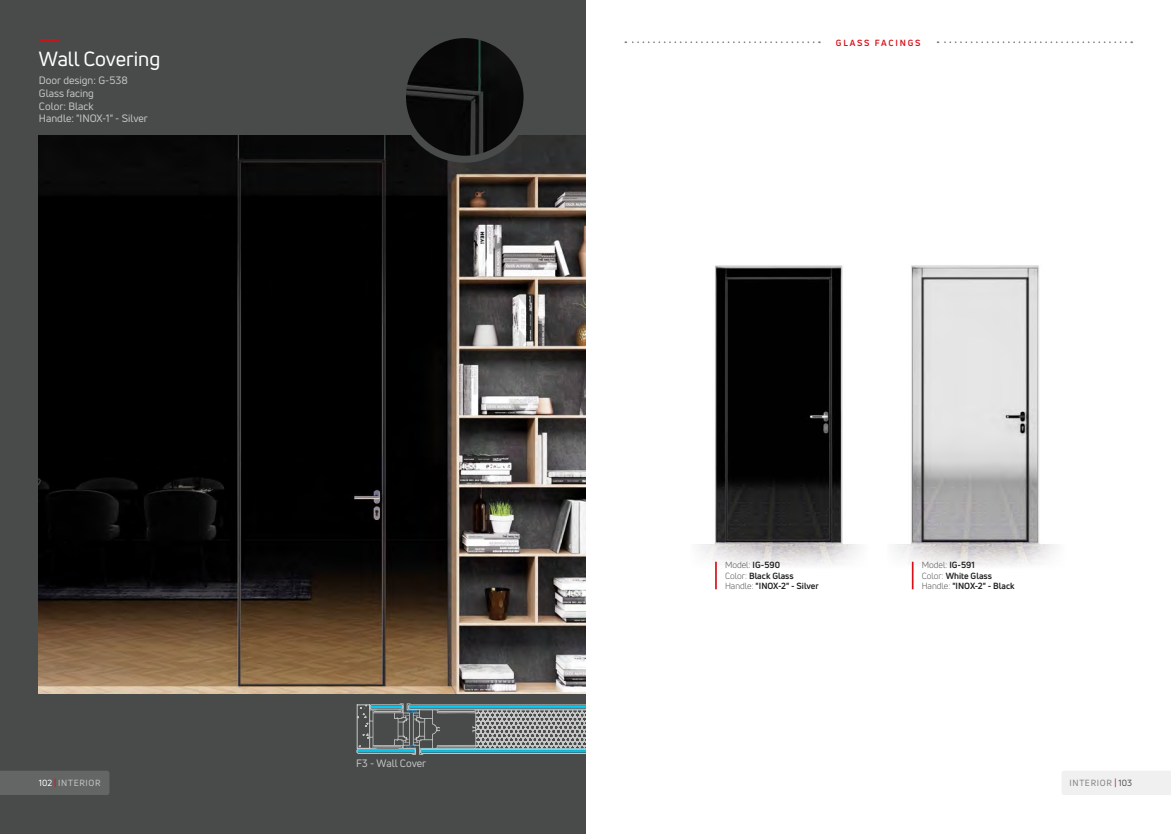
<style>
.page{position:relative;width:1171px;height:834px;background:#fff}
.page>*{position:absolute;margin:0;border:0;box-sizing:border-box;transform-origin:0 0}
.t1{font:20.12px "Uni Neue";color:#fff}
.t2{font:10.5px/12.6px "Uni Neue";color:#c6c6c6}
.t3{font:700 8.75px/10.5px "Uni Neue";color:#1d1d1b}
.t4{font:8.75px "Uni Neue";letter-spacing:.075em;color:#c6c6c6}
.t5{font:8.75px "Uni Neue";letter-spacing:.075em;color:#818080}
.t6{font:700 8.75px "Uni Neue";letter-spacing:.2em;color:#d71016}
.s1{font-weight:400;color:#504f4f}
.s2{color:#fff}
.s3{color:#d71016}
.s4{color:#504f4f}
</style>
<div class="page">
<div style="left:0;top:0;width:585px;height:833px;background:#484b4a"></div>
<img style="left:39px;top:136px;width:546px;height:557px">
<svg style="left:356px;top:703px;width:229px;height:51px"></svg>
<img style="left:402px;top:35px;width:125px;height:124px;border-radius:62px">
<div style="left:399px;top:31px;width:131px;height:132px;border:7px solid #484b4a;border-radius:50%"></div>
<svg style="left:937px;top:41px;width:195px;height:2px"></svg>
<svg style="left:625px;top:41px;width:195px;height:2px"></svg>
<hr style="left:39px;top:39px;width:21px;height:2px;background:#d71016">
<div style="left:1062px;top:771px;width:109px;height:23px;background:#f0f0f0"></div>
<div style="left:0;top:771px;width:109px;height:23px;background:#646666"></div>
<img style="left:698px;top:265px;width:161px;height:302px">
<img style="left:893px;top:265px;width:163px;height:303px">
<hr style="left:715px;top:561px;width:2px;height:28px;background:#d71016">
<svg style="left:912px;top:561px;width:1px;height:28px"></svg>
<h1 class="t1" style="left:39px;top:46px;width:123px">Wall Covering</h1>
<p class="t2" style="left:39px;top:74px;width:110px">Door design: G-538<br>Glass facing<br>Color: Black<br>Handle: "INOX-1" - Silver</p>
<p class="t2" style="left:356px;top:756px;width:72px">F3 - Wall Cover</p>
<p class="t6" style="left:836px;top:37px;width:86px">GLASS FACINGS</p>
<p class="t3" style="left:725px;top:559px;width:95px"><span class="s1">Model:</span> IG-590<br><span class="s1">Color:</span> Black Glass<br><span class="s1">Handle:</span> "INOX-2" - Silver</p>
<p class="t3" style="left:922px;top:559px;width:94px"><span class="s1">Model:</span> IG-591<br><span class="s1">Color:</span> White Glass<br><span class="s1">Handle:</span> "INOX-2" - Black</p>
<p class="t4" style="left:39px;top:777px;width:63px"><span class="s2">102</span> <span class="s3">|</span> INTERIOR</p>
<p class="t5" style="left:1069px;top:777px;width:64px">INTERIOR <span class="s3">|</span> <span class="s4">103</span></p>
</div>
